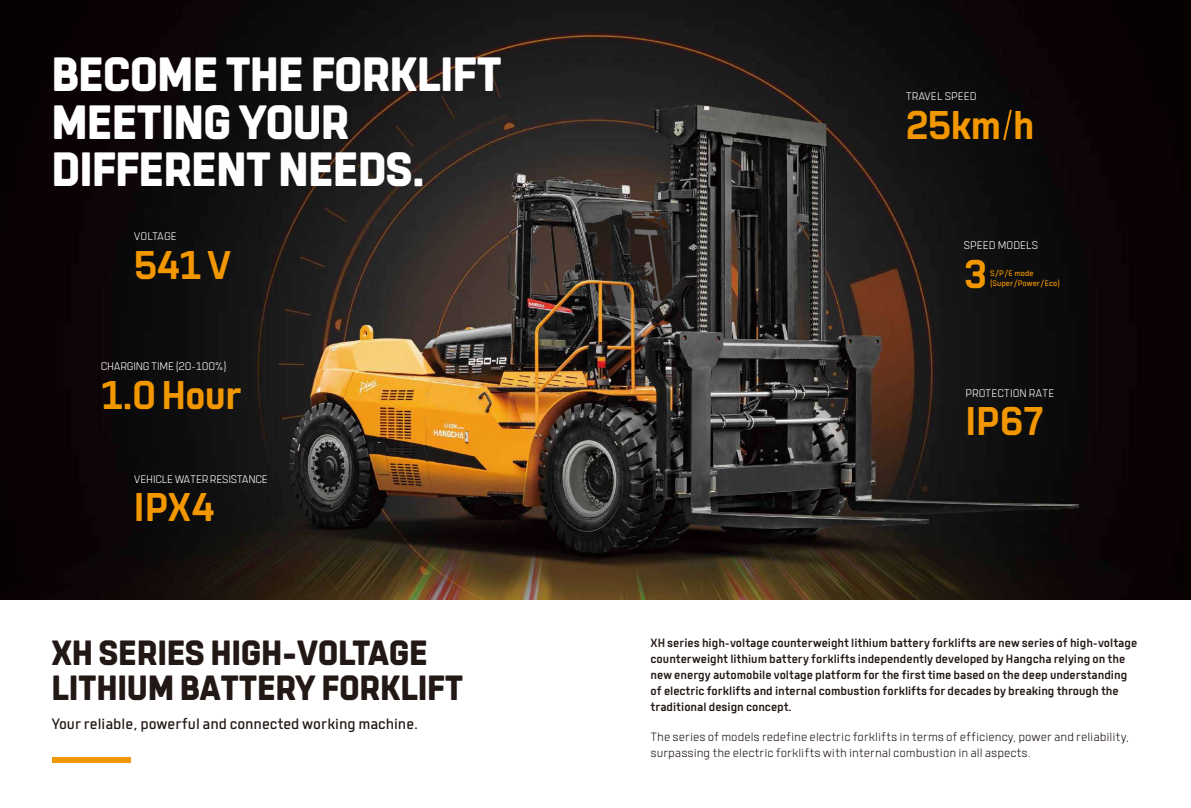
<style>
.page{position:relative;width:1191px;height:808px;background:#fff}
.page>*{position:absolute;margin:0;border:0;box-sizing:border-box;transform-origin:0 0}
.t1{font:900 48px/47.5px "Tomkin";letter-spacing:-.02em;color:#fff}
.t2{font:700 40px "Tomkin";letter-spacing:-.025em;color:#f39700}
.t3{font:900 35px/34.7px "Tomkin";letter-spacing:-.01em;color:#221815}
.t4{font:15px "Tomkin";color:#221815}
.t5{font:500 12px/16px "Tomkin";color:#221815}
.t6{font:300 12px/16px "Tomkin";color:#221815}
.t7{font:300 11px "Tomkin";letter-spacing:-.02em;color:#fff}
.t8{font:300 11px "Tomkin";color:#fff}
.t9{font:8px/10.1px "Tomkin";color:#f39700}
</style>
<div class="page">
<img style="left:0;top:0;width:1191px;height:599px">
<div style="left:52px;top:757px;width:78px;height:5px;background:#f39700"></div>
<svg style="left:1001px;top:108px;width:12px;height:34px"></svg>
<h1 class="t1" style="left:51px;top:50px;width:452px">BECOME THE FORKLIFT<br>MEETING YOUR<br>DIFFERENT NEEDS.</h1>
<p class="t7" style="left:134px;top:230px;width:44px">VOLTAGE</p>
<h2 class="t2" style="left:134px;top:240px;width:99px">541 V</h2>
<p class="t7" style="left:101px;top:359px;width:127px">CHARGING TIME (20-100%)</p>
<h2 class="t2" style="left:101px;top:369px;width:142px">1.0 Hour</h2>
<p class="t7" style="left:134px;top:473px;width:135px">VEHICLE WATER RESISTANCE</p>
<h2 class="t2" style="left:134px;top:481px;width:82px">IPX4</h2>
<h3 class="t3" style="left:52px;top:635px;width:413px">XH SERIES HIGH-VOLTAGE<br>LITHIUM BATTERY FORKLIFT</h3>
<p class="t4" style="left:52px;top:714px;width:368px">Your reliable, powerful and connected working machine.</p>
<p class="t8" style="left:905px;top:90px;width:72px">TRAVEL SPEED</p>
<h2 class="t2" style="left:905px;top:99px;width:130px">25km h</h2>
<p class="t8" style="left:963px;top:239px;width:76px">SPEED MODELS</p>
<h2 class="t2" style="left:963px;top:248px;width:25px">3</h2>
<p class="t9" style="left:990px;top:268px;width:71px">S/P/E mode (Super/Power/Eco)</p>
<p class="t8" style="left:965px;top:386px;width:90px">PROTECTION RATE</p>
<h2 class="t2" style="left:965px;top:396px;width:80px">IP67</h2>
<p class="t5" style="left:650px;top:634px;width:488px">XH series high-voltage counterweight lithium battery forklifts are new series of high-voltage counterweight lithium battery forklifts independently developed by Hangcha relying on the new energy automobile voltage platform for the first time based on the deep understanding of electric forklifts and internal combustion forklifts for decades by breaking through the traditional design concept.</p>
<p class="t6" style="left:650px;top:728px;width:480px">The series of models redefine electric forklifts in terms of efficiency, power and reliability, surpassing the electric forklifts with internal combustion in all aspects.</p>
</div>
